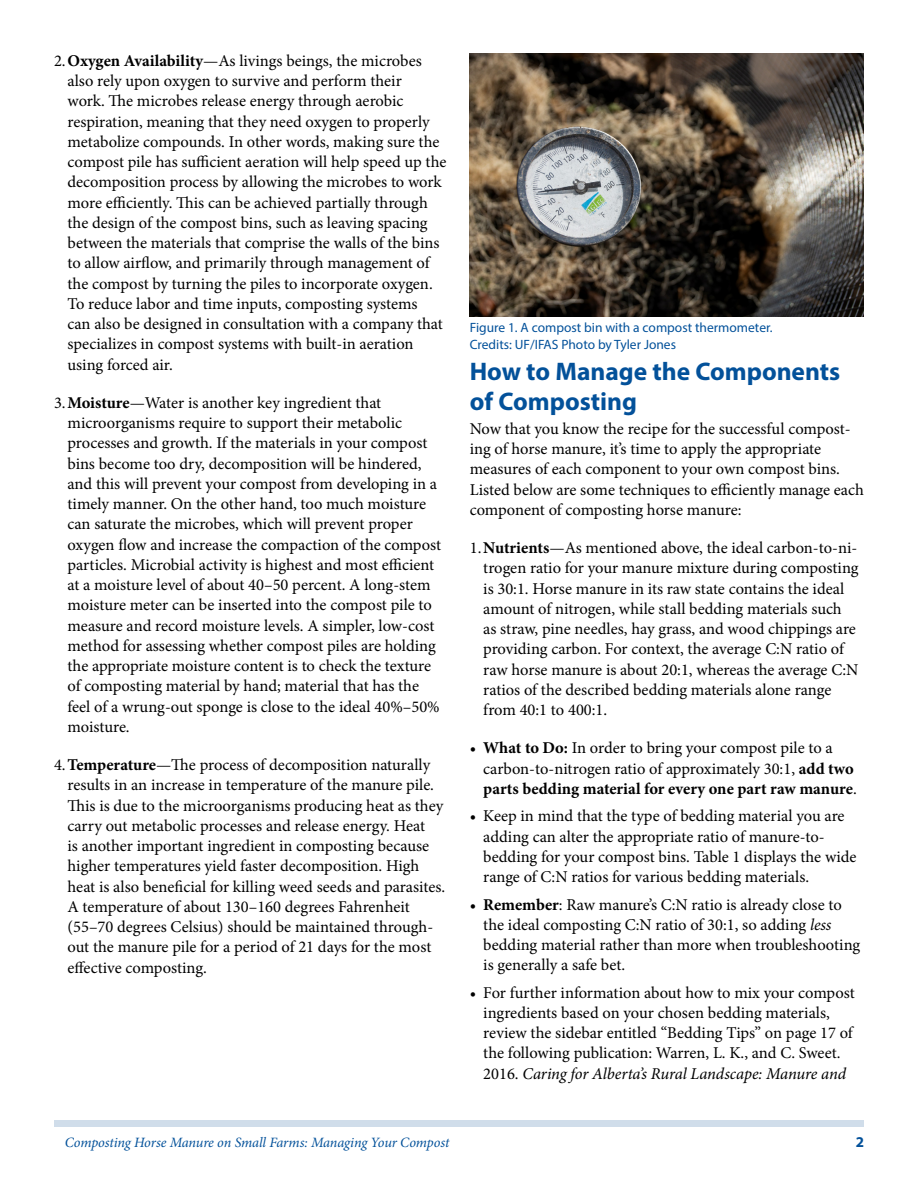
<style>
.page{position:relative;width:918px;height:1188px;background:#fff}
.page>*{position:absolute;margin:0;border:0;box-sizing:border-box;transform-origin:0 0}
.t1{font:700 25.5px/30.6px "Myriad Pro";color:#03519a}
.t2{font:16.5px/20.2px "Minion Pro";color:#000}
.t3{font:700 15px "Myriad Pro";color:#03519a}
.t4{font:italic 14.25px "Minion Pro";letter-spacing:-.01em;color:#03519a}
.t5{font:13.5px/16.5px "Myriad Pro";color:#03519a}
.s1{font-weight:700}
.s2{font-style:italic}
</style>
<div class="page">
<div style="left:54px;top:1120px;width:810px;height:7px;background:#d0ddea"></div>
<img style="left:470px;top:54px;width:394px;height:263px">
<p class="t2" style="left:67px;top:51px;width:380px;text-indent:-13px">2.<span class="s1">Oxygen Availability</span>—As livings beings, the microbes also rely upon oxygen to survive and perform their<br>work. The microbes release energy through aerobic respiration, meaning that they need oxygen to properly metabolize compounds. In other words, making sure the compost pile has sufficient aeration will help speed up the decomposition process by allowing the microbes to work more efficiently. This can be achieved partially through the design of the compost bins, such as leaving spacing between the materials that comprise the walls of the bins to allow airflow, and primarily through management of the compost by turning the piles to incorporate oxygen.<br>To reduce labor and time inputs, composting systems<br>can also be designed in consultation with a company that specializes in compost systems with built-in aeration using forced air.</p>
<p class="t2" style="left:67px;top:393px;width:375px;text-indent:-13px">3.<span class="s1">Moisture</span>—Water is another key ingredient that microorganisms require to support their metabolic processes and growth. If the materials in your compost bins become too dry, decomposition will be hindered, and this will prevent your compost from developing in a timely manner. On the other hand, too much moisture can saturate the microbes, which will prevent proper oxygen flow and increase the compaction of the compost particles. Microbial activity is highest and most efficient at a moisture level of about 40–50 percent. A long-stem moisture meter can be inserted into the compost pile to measure and record moisture levels. A simpler, low-cost method for assessing whether compost piles are holding the appropriate moisture content is to check the texture of composting material by hand; material that has the feel of a wrung-out sponge is close to the ideal 40%–50% moisture.</p>
<p class="t2" style="left:67px;top:755px;width:379px;text-indent:-13px">4.<span class="s1">Temperature</span>—The process of decomposition naturally results in an increase in temperature of the manure pile.<br>This is due to the microorganisms producing heat as they carry out metabolic processes and release energy. Heat<br>is another important ingredient in composting because higher temperatures yield faster decomposition. High heat is also beneficial for killing weed seeds and parasites.<br>A temperature of about 130–160 degrees Fahrenheit (55–70 degrees Celsius) should be maintained through&shy;out the manure pile for a period of 21 days for the most effective composting.</p>
<p class="t5" style="left:470px;top:319px;width:304px">Figure 1. A compost bin with a compost thermometer.<br>Credits: UF/IFAS Photo by Tyler Jones</p>
<h1 class="t1" style="left:470px;top:355px;width:372px">How to Manage the Components of Composting</h1>
<p class="t2" style="left:470px;top:419px;width:396px">Now that you know the recipe for the successful compost&shy;ing of horse manure, it’s time to apply the appropriate measures of each component to your own compost bins.<br>Listed below are some techniques to efficiently manage each component of composting horse manure:</p>
<p class="t2" style="left:483px;top:538px;width:377px;text-indent:-13px">1.<span class="s1">Nutrients</span>—As mentioned above, the ideal carbon-to-ni&shy;trogen ratio for your manure mixture during composting is 30:1. Horse manure in its raw state contains the ideal amount of nitrogen, while stall bedding materials such as straw, pine needles, hay grass, and wood chippings are providing carbon. For context, the average C:N ratio of raw horse manure is about 20:1, whereas the average C:N ratios of the described bedding materials alone range from 40:1 to 400:1.</p>
<p class="t2" style="left:483px;top:738px;width:375px;text-indent:-13px">• <span class="s1">What to Do:</span> In order to bring your compost pile to a carbon-to-nitrogen ratio of approximately 30:1, <span class="s1">add two parts bedding material for every one part raw manure</span>.</p>
<p class="t2" style="left:483px;top:806px;width:375px;text-indent:-13px">• Keep in mind that the type of bedding material you are adding can alter the appropriate ratio of manure-to&shy;bedding for your compost bins. Table 1 displays the wide range of C:N ratios for various bedding materials.</p>
<p class="t2" style="left:483px;top:894px;width:379px;text-indent:-13px">• <span class="s1">Remember</span>: Raw manure’s C:N ratio is already close to the ideal composting C:N ratio of 30:1, so adding <span class="s2">less </span>bedding material rather than more when troubleshooting is generally a safe bet.</p>
<p class="t2" style="left:483px;top:982px;width:373px;text-indent:-13px">• For further information about how to mix your compost ingredients based on your chosen bedding materials, review the sidebar entitled “Bedding Tips” on page 17 of the following publication: Warren, L. K., and C. Sweet.<br>2016. <span class="s2">Caring for Alberta’s Rural Landscape: Manure and</span></p>
<p class="t4" style="left:65px;top:1133px;width:386px">Composting Horse Manure on Small Farms: Managing Your Compost</p>
<p class="t3" style="left:856px;top:1133px;width:10px">2</p>
</div>
